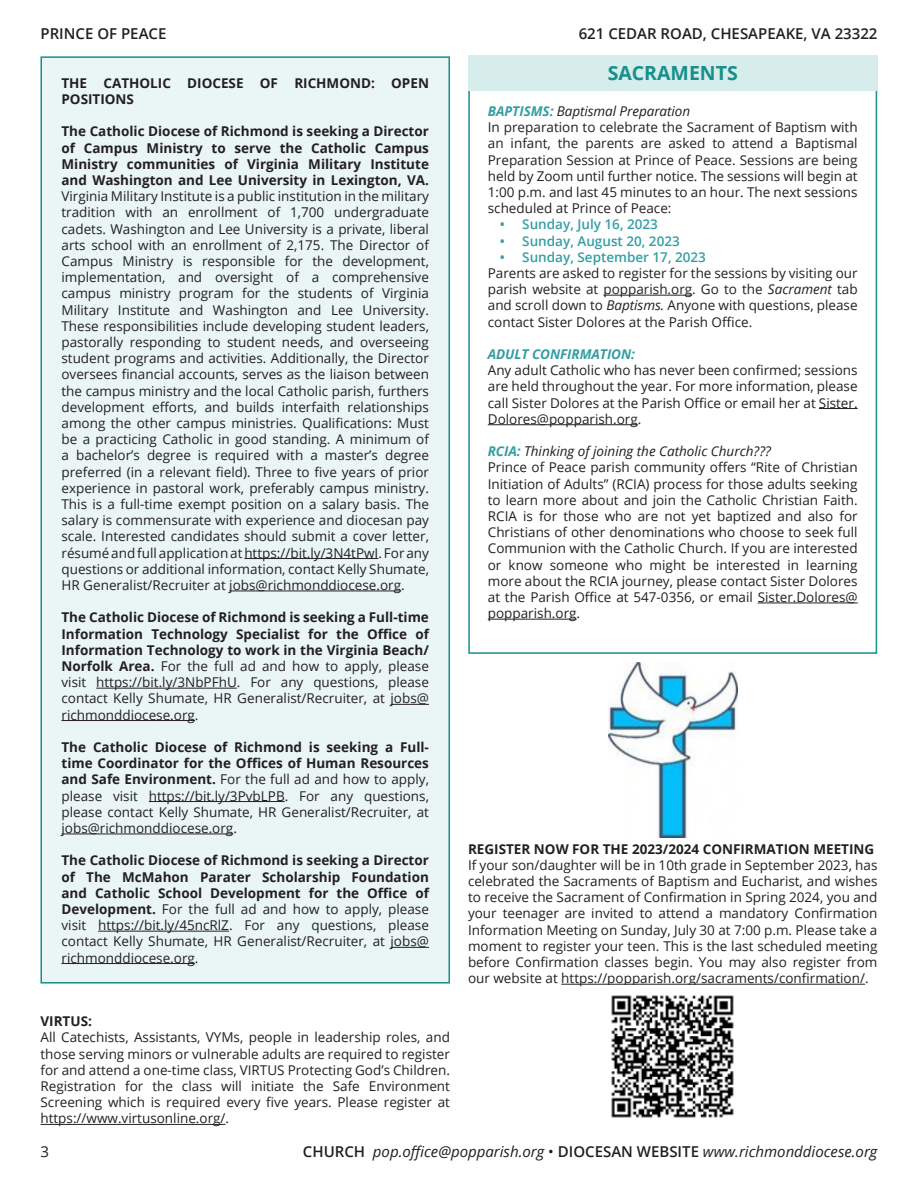
<style>
.page{position:relative;width:918px;height:1188px;background:#fff}
.page>*{position:absolute;margin:0;border:0;box-sizing:border-box;transform-origin:0 0}
.t1{font:700 19.5px "Open Sans";color:#178f8c}
.t2{font:italic 15px "Open Sans";color:#231f20}
.t3{font:600 15px "Open Sans";color:#231f20}
.t4{font:15px "Open Sans";color:#231f20}
.t5{font:13.5px/16.2px "Open Sans";color:#231f20;text-align:justify}
.STAFF-TITLE{font:700 13.5px/16.2px "Open Sans";color:#231f20}
.Body{font:italic 13.5px "Open Sans";color:#231f20}
.t6{font:600 13.5px "Open Sans";color:#349ea5}
.t7{font:italic 700 13.5px "Open Sans";letter-spacing:-.005em;color:#349ea5}
.s1{font-weight:700}
.s2{font-weight:700;color:#349ea5}
.s3{font-style:italic}
.s4{font-weight:600;font-style:normal}
.s5{font-style:normal}
</style>
<div class="page">
<hr style="left:603px;top:295px;width:89px;height:1px;background:#231f20">
<hr style="left:819px;top:408px;width:39px;height:1px;background:#231f20">
<hr style="left:488px;top:424px;width:150px;height:1px;background:#231f20">
<hr style="left:758px;top:603px;width:100px;height:1px;background:#231f20">
<hr style="left:488px;top:619px;width:89px;height:1px;background:#231f20">
<div style="left:41px;top:57px;width:408px;height:926px;background:#eaf6f5"></div>
<hr style="left:244px;top:558px;width:134px;height:1px;background:#231f20">
<hr style="left:229px;top:591px;width:172px;height:1px;background:#231f20">
<hr style="left:96px;top:688px;width:141px;height:1px;background:#231f20">
<hr style="left:391px;top:704px;width:38px;height:1px;background:#231f20">
<hr style="left:62px;top:720px;width:133px;height:1px;background:#231f20">
<hr style="left:149px;top:801px;width:136px;height:1px;background:#231f20">
<hr style="left:62px;top:834px;width:171px;height:1px;background:#231f20">
<hr style="left:98px;top:931px;width:131px;height:1px;background:#231f20">
<hr style="left:391px;top:947px;width:38px;height:1px;background:#231f20">
<hr style="left:62px;top:963px;width:133px;height:1px;background:#231f20">
<div style="left:40px;top:56px;width:410px;height:928px;border:2px solid #178f8c"></div>
<hr style="left:40px;top:1124px;width:186px;height:1px;background:#231f20">
<div style="left:468px;top:55px;width:410px;height:36px;background:#d6edeb"></div>
<hr style="left:561px;top:984px;width:304px;height:1px;background:#231f20">
<img style="left:608px;top:662px;width:129px;height:175px">
<img style="left:611px;top:995px;width:123px;height:123px">
<p class="t3" style="left:40px;top:23px;width:127px">PRINCE OF PEACE</p>
<p class="t3" style="left:579px;top:23px;width:300px">621 CEDAR ROAD, CHESAPEAKE, VA 23322</p>
<p class="STAFF-TITLE" style="left:62px;top:74px;width:369px">THE CATHOLIC DIOCESE OF RICHMOND: OPEN<br>POSITIONS</p>
<p class="t5" style="left:62px;top:123px;width:369px"><span class="s1">The Catholic Diocese of Richmond is seeking a Director of Campus Ministry to serve the Catholic Campus Ministry communities of Virginia Military Institute and Washington and Lee University in Lexington, VA.<br></span>Virginia Military Institute is a public institution in the military tradition with an enrollment of 1,700 undergraduate cadets. Washington and Lee University is a private, liberal arts school with an enrollment of 2,175. The Director of Campus Ministry is responsible for the development, implementation, and oversight of a comprehensive campus ministry program for the students of Virginia Military Institute and Washington and Lee University.<br>These responsibilities include developing student leaders, pastorally responding to student needs, and overseeing student programs and activities. Additionally, the Director oversees financial accounts, serves as the liaison between the campus ministry and the local Catholic parish, furthers development efforts, and builds interfaith relationships among the other campus ministries. Qualifications: Must be a practicing Catholic in good standing. A minimum of a bachelor’s degree is required with a master’s degree preferred (in a relevant field). Three to five years of prior experience in pastoral work, preferably campus ministry.<br>This is a full-time exempt position on a salary basis. The salary is commensurate with experience and diocesan pay scale. Interested candidates should submit a cover letter, résumé and full application at https://bit.ly/3N4tPwI. For any questions or additional information, contact Kelly Shumate, HR Generalist/Recruiter at jobs@richmonddiocese.org.</p>
<p class="t5" style="left:62px;top:609px;width:369px"><span class="s1">The Catholic Diocese of Richmond is seeking a Full-time Information Technology Specialist for the Office of Information Technology to work in the Virginia Beach/ Norfolk Area.</span> For the full ad and how to apply, please visit https://bit.ly/3NbPFhU. For any questions, please contact Kelly Shumate, HR Generalist/Recruiter, at jobs@ richmonddiocese.org.</p>
<p class="t5" style="left:62px;top:739px;width:369px"><span class="s1">The Catholic Diocese of Richmond is seeking a Full&shy;time Coordinator for the Offices of Human Resources and Safe Environment.</span> For the full ad and how to apply, please visit https://bit.ly/3PvbLPB. For any questions, please contact Kelly Shumate, HR Generalist/Recruiter, at jobs@richmonddiocese.org.</p>
<p class="t5" style="left:62px;top:852px;width:369px"><span class="s1">The Catholic Diocese of Richmond is seeking a Director of The McMahon Parater Scholarship Foundation and Catholic School Development for the Office of Development.</span> For the full ad and how to apply, please visit https://bit.ly/45ncRlZ. For any questions, please contact Kelly Shumate, HR Generalist/Recruiter, at jobs@ richmonddiocese.org.</p>
<p class="STAFF-TITLE" style="left:40px;top:1013px;width:53px">VIRTUS:</p>
<p class="t5" style="left:40px;top:1029px;width:411px">All Catechists, Assistants, VYMs, people in leadership roles, and those serving minors or vulnerable adults are required to register for and attend a one-time class, VIRTUS Protecting God’s Children.<br>Registration for the class will initiate the Safe Environment Screening which is required every five years. Please register at https://www.virtusonline.org/.</p>
<p class="t1" style="left:608px;top:59px;width:132px">SACRAMENTS</p>
<p class="Body" style="left:488px;top:102px;width:204px"><span class="s2">BAPTISMS:</span> Baptismal Preparation</p>
<p class="t5" style="left:488px;top:119px;width:371px">In preparation to celebrate the Sacrament of Baptism with an infant, the parents are asked to attend a Baptismal Preparation Session at Prince of Peace. Sessions are being held by Zoom until further notice. The sessions will begin at 1:00 p.m. and last 45 minutes to an hour. The next sessions scheduled at Prince of Peace:</p>
<p class="t6" style="left:500px;top:215px;width:160px">• Sunday, July 16, 2023</p>
<p class="t6" style="left:500px;top:231px;width:181px">• Sunday, August 20, 2023</p>
<p class="t6" style="left:500px;top:248px;width:208px">• Sunday, September 17, 2023</p>
<p class="t5" style="left:488px;top:265px;width:371px">Parents are asked to register for the sessions by visiting our parish website at popparish.org. Go to the <span class="s3">Sacrament</span> tab and scroll down to <span class="s3">Baptisms.</span> Anyone with questions, please contact Sister Dolores at the Parish Office.</p>
<p class="t7" style="left:488px;top:344px;width:149px">ADULT CONFIRMATION:</p>
<p class="t5" style="left:488px;top:362px;width:371px">Any adult Catholic who has never been confirmed; sessions are held throughout the year. For more information, please call Sister Dolores at the Parish Office or email her at Sister.<br>Dolores@popparish.org.</p>
<p class="Body" style="left:488px;top:442px;width:285px"><span class="s2">RCIA:</span> Thinking of joining the Catholic Church???</p>
<p class="t5" style="left:488px;top:459px;width:371px">Prince of Peace parish community offers “Rite of Christian Initiation of Adults” (RCIA) process for those adults seeking to learn more about and join the Catholic Christian Faith.<br>RCIA is for those who are not yet baptized and also for Christians of other denominations who choose to seek full Communion with the Catholic Church. If you are interested or know someone who might be interested in learning more about the RCIA journey, please contact Sister Dolores at the Parish Office at 547-0356, or email Sister.Dolores@ popparish.org.</p>
<p class="STAFF-TITLE" style="left:468px;top:840px;width:408px">REGISTER NOW FOR THE 2023/2024 CONFIRMATION MEETING</p>
<p class="t5" style="left:468px;top:856px;width:411px">If your son/daughter will be in 10th grade in September 2023, has celebrated the Sacraments of Baptism and Eucharist, and wishes to receive the Sacrament of Confirmation in Spring 2024, you and your teenager are invited to attend a mandatory Confirmation Information Meeting on Sunday, July 30 at 7:00 p.m. Please take a moment to register your teen. This is the last scheduled meeting before Confirmation classes begin. You may also register from our website at https://popparish.org/sacraments/confirmation/.</p>
<p class="t4" style="left:40px;top:1142px;width:10px">3</p>
<p class="t2" style="left:303px;top:1142px;width:576px"><span class="s4">CHURCH</span> pop.office@popparish.org <span class="s5">•</span> <span class="s4">DIOCESAN WEBSITE</span> www.richmonddiocese.org</p>
</div>
